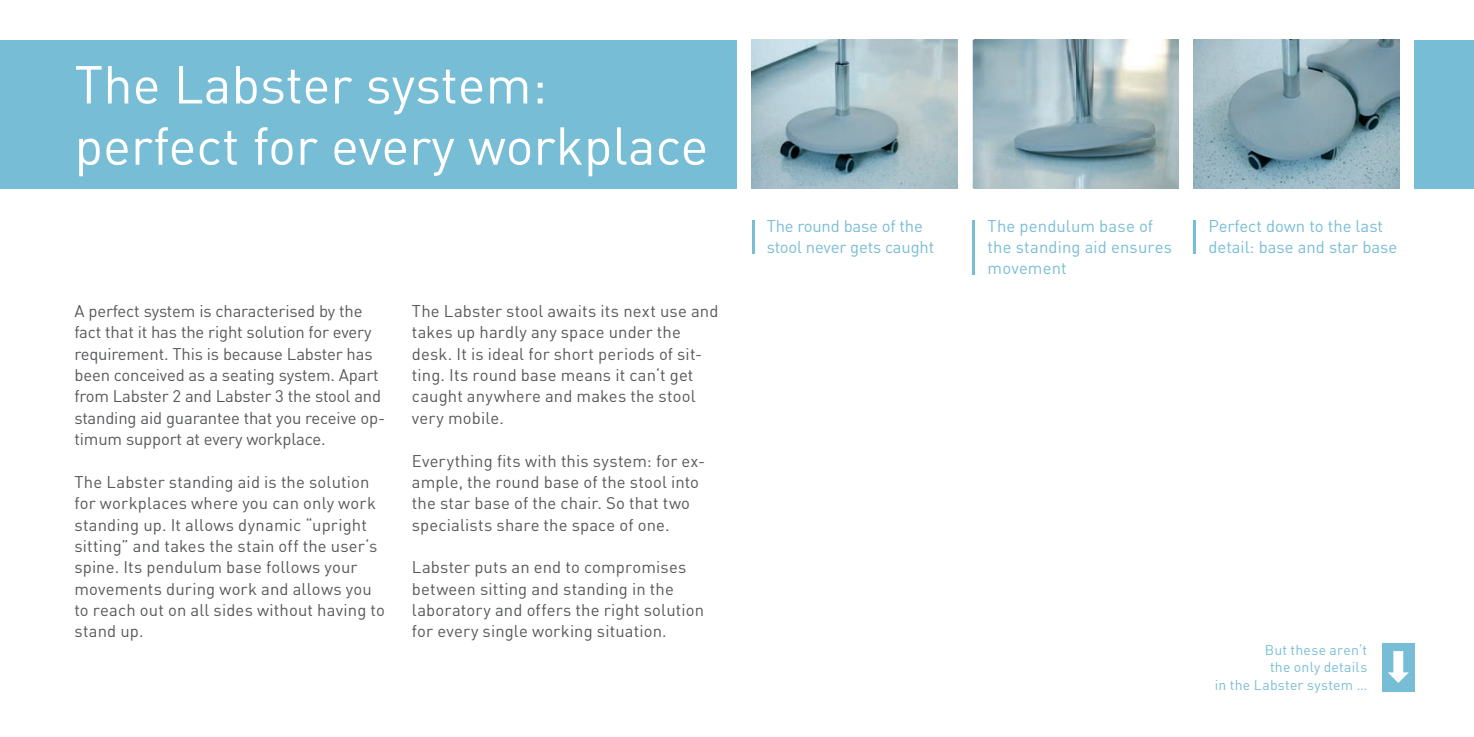
<style>
.page{position:relative;width:1474px;height:737px;background:#fff}
.page>*{position:absolute;margin:0;border:0;box-sizing:border-box;transform-origin:0 0}
.t1{font:52.5px/61.2px "DIN";color:#fff}
.t2{font:16.62px/21.3px "DIN";letter-spacing:.005em;color:#57585a}
.t3{font:16.62px/21.3px "DIN";color:#78bdd6}
.t4{font:14px/17.5px "DIN";letter-spacing:.015em;color:#78bdd6;text-align:right}
</style>
<div class="page">
<img style="left:974px;top:40px;width:204px;height:149px">
<img style="left:752px;top:40px;width:205px;height:149px">
<img style="left:1193px;top:40px;width:206px;height:148px">
<div style="left:0;top:40px;width:737px;height:149px;background:#78bdd6"></div>
<div style="left:1414px;top:40px;width:59px;height:149px;background:#78bdd6"></div>
<div style="left:1382px;top:642px;width:32px;height:49px;background:#78bdd6"></div>
<svg style="left:1388px;top:651px;width:20px;height:32px"></svg>
<hr style="left:752px;top:220px;width:2px;height:33px;background:#78bdd6">
<hr style="left:972px;top:220px;width:3px;height:54px;background:#78bdd6">
<hr style="left:1193px;top:220px;width:3px;height:33px;background:#78bdd6">
<h1 class="t1" style="left:74px;top:53px;width:635px">The Labster system: perfect for every workplace</h1>
<p class="t2" style="left:74px;top:300px;width:312px">A perfect system is characterised by the fact that it has the right solution for every requirement. This is because Labster has been conceived as a seating system. Apart from Labster 2 and Labster 3 the stool and standing aid guarantee that you receive op&shy;timum support at every workplace.</p>
<p class="t2" style="left:74px;top:471px;width:312px">The Labster standing aid is the solution for workplaces where you can only work standing up. It allows dynamic “upright sitting” and takes the stain off the user‘s spine. Its pendulum base follows your movements during work and allows you to reach out on all sides without having to stand up.</p>
<p class="t2" style="left:412px;top:300px;width:308px">The Labster stool awaits its next use and takes up hardly any space under the desk. It is ideal for short periods of sit&shy;ting. Its round base means it can‘t get caught anywhere and makes the stool very mobile.</p>
<p class="t2" style="left:412px;top:449px;width:295px">Everything fits with this system: for ex&shy;ample, the round base of the stool into the star base of the chair. So that two specialists share the space of one.</p>
<p class="t2" style="left:412px;top:556px;width:294px">Labster puts an end to compromises between sitting and standing in the laboratory and offers the right solution for every single working situation.</p>
<p class="t3" style="left:766px;top:215px;width:169px">The round base of the stool never gets caught</p>
<p class="t3" style="left:987px;top:215px;width:186px">The pendulum base of the standing aid ensures movement</p>
<p class="t3" style="left:1208px;top:215px;width:190px">Perfect down to the last detail: base and star base</p>
<p class="t4" style="left:1214px;top:640px;width:154px">But these aren‘t<br>the only details<br>in the Labster system …</p>
</div>
